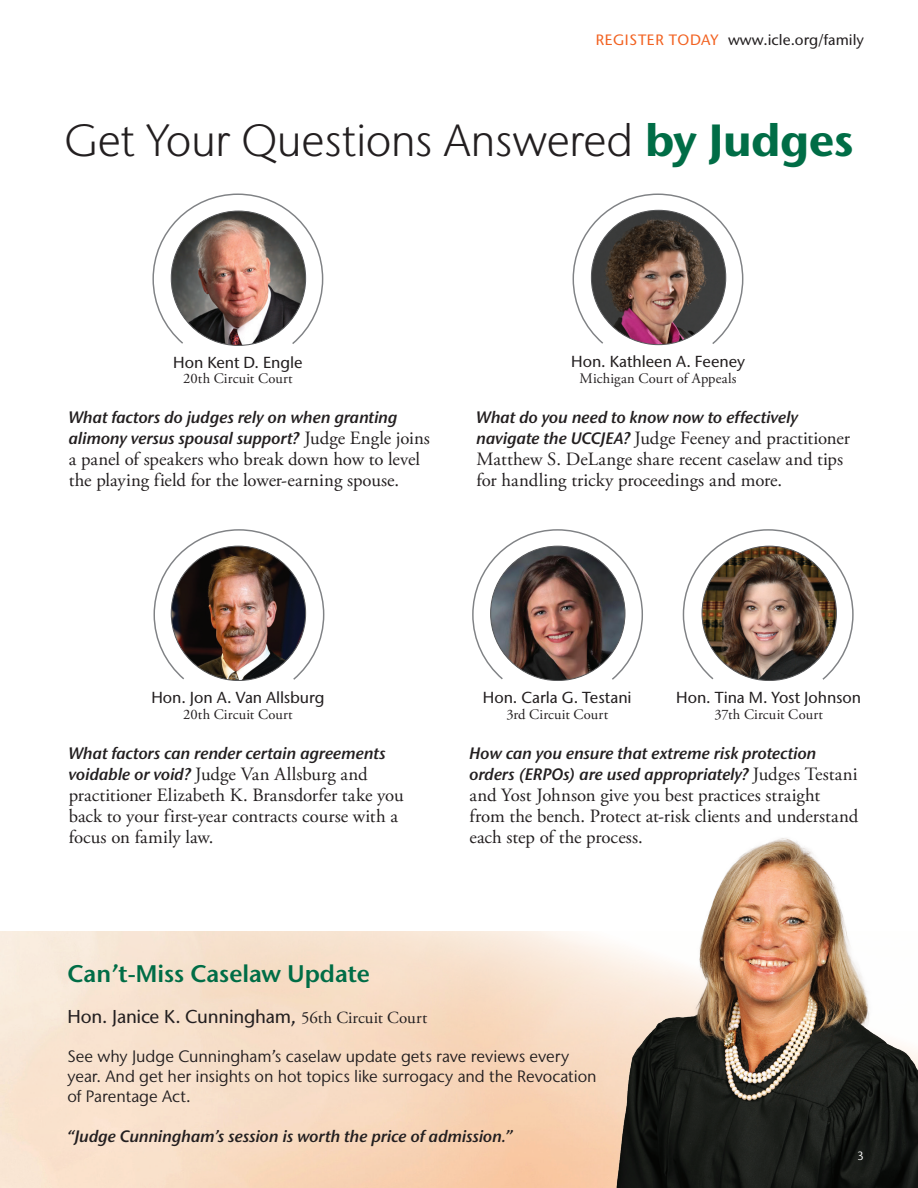
<style>
.page{position:relative;width:918px;height:1188px;background:#fff}
.page>*{position:absolute;margin:0;border:0;box-sizing:border-box;transform-origin:0 0}
.t1{font:300 45px "Stone Sans IIITC Std";letter-spacing:-.01em;color:#231f20}
.t2{font:600 24px "Stone Sans IIITC Std";color:#006d46}
.t3{font:18.75px/21px "Adobe Garamond Pro";color:#231f20}
.t4{font:500 18.6px "Stone Sans IIITC Std";letter-spacing:-.015em;color:#231f20}
.t5{font:italic 600 16.5px/21px "Stone Sans IIITC Std";color:#231f20}
.t6{font:16.5px/19.8px "Stone Sans IIITC Std";letter-spacing:-.005em;color:#231f20}
.t7{font:500 15.9px "Stone Sans IIITC Std";letter-spacing:-.005em;color:#231f20}
.t8{font:500 15px "Stone Sans IIITC Std";color:#231f20}
.t9{font:14.55px "Adobe Garamond Pro";letter-spacing:.015em;color:#231f20}
.t10{font:12px "Stone Sans IIITC Std";color:#fff}
.s1{color:#f26221}
.s2{font-weight:700;color:#006d46}
.s3{font-family:"Adobe Garamond Pro";font-weight:400;font-style:normal;font-size:18.75px}
.s4{font-family:"Stone Sans IIITC Std";font-weight:600;font-style:italic;font-size:16.5px}
.s5{font-family:"Adobe Garamond Pro";font-weight:400;font-size:16.95px}
</style>
<div class="page">
<img style="left:598px;top:838px;width:320px;height:350px">
<img style="left:152px;top:193px;width:172px;height:153px">
<svg style="left:572px;top:193px;width:172px;height:153px"></svg>
<img style="left:153px;top:529px;width:172px;height:152px">
<img style="left:682px;top:529px;width:172px;height:152px">
<svg style="left:472px;top:529px;width:171px;height:152px"></svg>
<p class="t8" style="left:596px;top:31px;width:270px"><span class="s1">REGISTER TODAY</span> www.icle.org/family</p>
<p class="t1" style="left:65px;top:113px;width:790px">Get Your Questions Answered <span class="s2">by Judges</span></p>
<p class="t7" style="left:173px;top:352px;width:131px">Hon Kent D. Engle</p>
<p class="t9" style="left:183px;top:370px;width:111px">20th Circuit Court</p>
<p class="t5" style="left:69px;top:407px;width:363px">What factors do judges rely on when granting alimony versus spousal support? <span class="s3">Judge Engle joins</span></p>
<p class="t3" style="left:69px;top:449px;width:353px">a panel of speakers who break down how to level the playing field for the lower-earning spouse.</p>
<p class="t7" style="left:571px;top:351px;width:175px">Hon. Kathleen A. Feeney</p>
<p class="t9" style="left:580px;top:369px;width:159px">Michigan Court of Appeals</p>
<p class="t5" style="left:477px;top:407px;width:323px">What do you need to know now to effectively</p>
<p class="t3" style="left:477px;top:428px;width:375px"><span class="s4">navigate the UCCJEA?</span> Judge Feeney and practitioner<br>Matthew S. DeLange share recent caselaw and tips for handling tricky proceedings and more.</p>
<p class="t7" style="left:151px;top:687px;width:175px">Hon. Jon A. Van Allsburg</p>
<p class="t9" style="left:183px;top:705px;width:111px">20th Circuit Court</p>
<p class="t5" style="left:69px;top:742px;width:318px">What factors can render certain agreements</p>
<p class="t3" style="left:69px;top:764px;width:336px"><span class="s4">voidable or void?</span> Judge Van Allsburg and practitioner Elizabeth K. Bransdorfer take you back to your first-year contracts course with a focus on family law.</p>
<p class="t2" style="left:68px;top:959px;width:304px">Can’t-Miss Caselaw Update</p>
<p class="t7" style="left:483px;top:687px;width:150px">Hon. Carla G. Testani</p>
<p class="t9" style="left:506px;top:705px;width:103px">3rd Circuit Court</p>
<p class="t7" style="left:676px;top:687px;width:186px">Hon. Tina M. Yost Johnson</p>
<p class="t9" style="left:714px;top:705px;width:110px">37th Circuit Court</p>
<p class="t5" style="left:470px;top:742px;width:390px">How can you ensure that extreme risk protection orders (ERPOs) are used appropriately? <span class="s3">Judges Testani</span></p>
<p class="t3" style="left:470px;top:785px;width:390px">and Yost Johnson give you best practices straight from the bench. Protect at-risk clients and understand each step of the process.</p>
<p class="t4" style="left:68px;top:1005px;width:361px">Hon. Janice K. Cunningham, <span class="s5">56th Circuit Court</span></p>
<p class="t6" style="left:68px;top:1047px;width:531px">See why Judge Cunningham’s caselaw update gets rave reviews every year. And get her insights on hot topics like surrogacy and the Revocation of Parentage Act.</p>
<p class="t5" style="left:68px;top:1126px;width:447px">“Judge Cunningham’s session is worth the price of admission.”</p>
<p class="t10" style="left:857px;top:1148px;width:8px">3</p>
</div>
